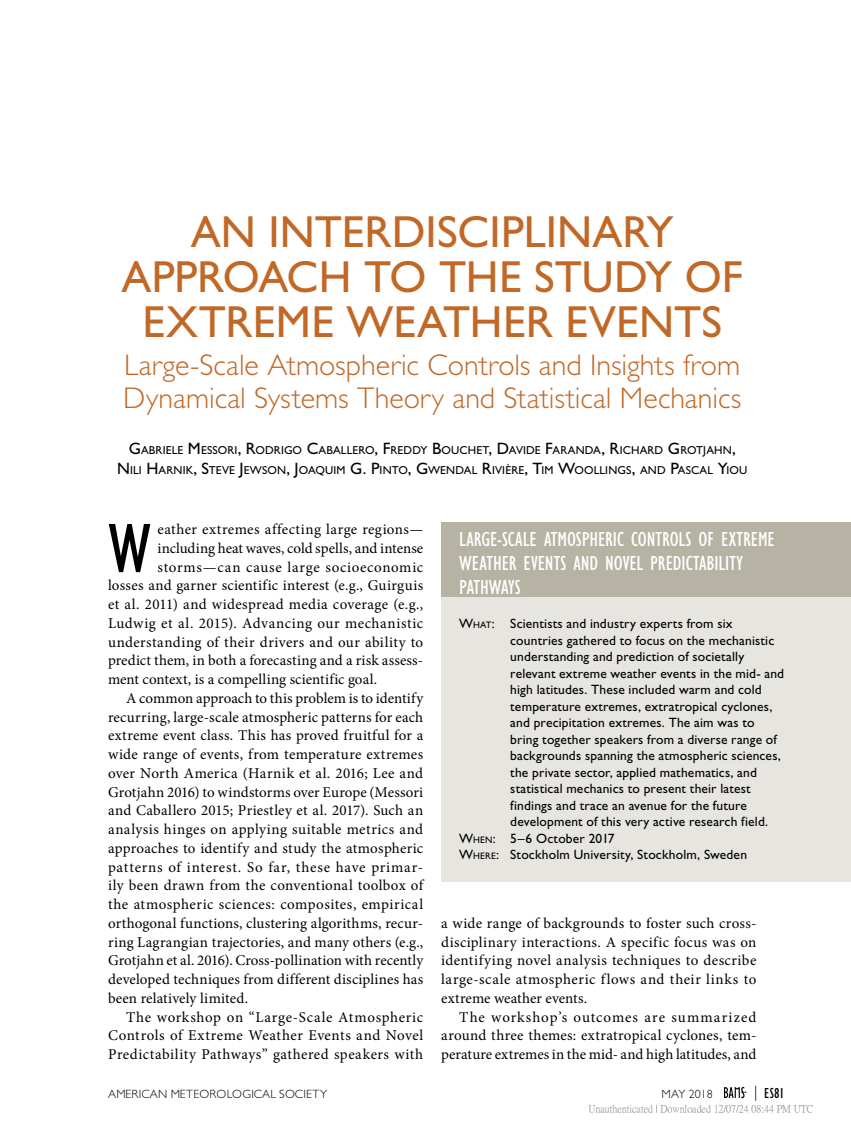
<style>
.page{position:relative;width:851px;height:1134px;background:#fff}
.page>*{position:absolute;margin:0;border:0;box-sizing:border-box;transform-origin:0 0}
.First_Paragraph_w_Dr{font:condensed 71.1px "Gill Sans Std";color:#000}
.Article_Title__Main{font:45px/45px "Gill Sans Std";color:#c16827;text-align:center}
.Article_Title__Sub{font:300 30px/33px "Gill Sans Std";color:#c16827}
.Sidebar_Title__R_col{font:condensed 21px/24px "Gill Sans Std";color:#fff}
.Body_Text{font:15px/18.8px "Minion Pro";letter-spacing:.02em;color:#000;text-align:justify}
.First_Paragraph_w_Dr-2{font:15px "Minion Pro";letter-spacing:.02em;color:#000}
.First_Paragraph_w_Dr-3{font:15px "Minion Pro";color:#000}
.First_Paragraph_w_Dr-4{font:15px "Minion Pro";letter-spacing:.05em;color:#000}
.t1{font:condensed 15px "Gill Sans Std";color:#000}
.Sidebar_First_Paragr{font:13.5px/16.5px "Gill Sans Std";letter-spacing:.015em;color:#000}
.t2{font:300 12px "Gill Sans Std";letter-spacing:.02em;color:#000}
.Authors{font:11.55px/19.5px "Gill Sans Std";letter-spacing:.01em;color:#000;text-align:center}
.t3{font:10.5px "P Ming Li U";color:rgb(0 0 0/.5)}
.s1{font-size:16.5px}
.s2{font-style:inherit}
.s3{font-size:9.45px}
.s4{font-weight:300;font-stretch:normal}
</style>
<div class="page">
<div style="left:441px;top:546px;width:409px;height:336px;background:#e7e5e0"></div>
<div style="left:441px;top:522px;width:409px;height:75px;background:#b6b3a4"></div>
<svg style="left:724px;top:1087px;width:22px;height:11px"></svg>
<p class="Article_Title__Main" style="left:121px;top:210px;width:623px">AN INTERDISCIPLINARY<br>APPROACH TO THE STUDY OF<br>EXTREME WEATHER EVENTS</p>
<p class="Article_Title__Sub" style="left:123px;top:348px;width:619px">Large-Scale Atmospheric Controls and Insights from<br>Dynamical Systems Theory and Statistical Mechanics</p>
<p class="Authors" style="left:117px;top:441px;width:632px"><span class="s1">G</span>ABRIELE <span class="s1">M</span>ESSORI<span class="s1">, R</span>ODRIGO <span class="s1">C</span>ABALLERO<span class="s1">, F</span>REDDY <span class="s1">B</span>OUC HET<span class="s1">, D</span>AVIDE <span class="s1">F</span>ARANDA<span class="s1">, R</span>IC HARD <span class="s1">G</span>ROTJAHN<span class="s1">,<br>N</span> ILI <span class="s1">H</span>ARNIK<span class="s1">, S</span>TEVE <span class="s1">J</span>EWSON<span class="s1">, J</span>OAQUIM <span class="s1">G. P</span>INTO<span class="s1">, G</span>WENDAL <span class="s1">R</span>IVIÈRE<span class="s1">, T</span>IM <span class="s1">W</span>OOLLINGS<span class="s1">,</span> AND <span class="s1">P</span>ASCAL <span class="s1">Y</span>IOU</p>
<p class="First_Paragraph_w_Dr" style="left:108px;top:510px;width:44px">W</p>
<p class="First_Paragraph_w_Dr-2" style="left:158px;top:519px;width:267px">eather extremes affecting large regions—</p>
<p class="First_Paragraph_w_Dr-3" style="left:158px;top:538px;width:267px">including heat waves, cold spells, and intense</p>
<p class="First_Paragraph_w_Dr-4" style="left:158px;top:557px;width:267px">storms—can cause large socioeconomic</p>
<p class="First_Paragraph_w_Dr-2" style="left:108px;top:575px;width:316px">losses and garner scientific interest (e.g., Guirguis</p>
<p class="First_Paragraph_w_Dr-2" style="left:108px;top:594px;width:316px">et al. 2011) and widespread media coverage (e.g.,</p>
<p class="First_Paragraph_w_Dr-2" style="left:108px;top:613px;width:317px">Ludwig et al. 2015). Advancing our mechanistic</p>
<p class="First_Paragraph_w_Dr-2" style="left:108px;top:632px;width:317px">understanding of their drivers and our ability to</p>
<p class="First_Paragraph_w_Dr-2" style="left:108px;top:650px;width:317px">predict them, in both a forecasting and a risk assess-</p>
<p class="First_Paragraph_w_Dr-2" style="left:108px;top:669px;width:270px">ment context, is a compelling scientific goal.</p>
<p class="Body_Text" style="left:108px;top:689px;width:317px;text-indent:18px">A common approach to this problem is to identify recurring, large-scale atmospheric patterns for each extreme event class. This has proved fruitful for a wide range of events, from temperature extremes over North America (Harnik et al. 2016; Lee and Grotjahn 2016) to windstorms over Europe (Messori and Caballero 2015; Priestley et al. 2017). Such an analysis hinges on applying suitable metrics and approaches to identify and study the atmospheric patterns of interest. So far, these have primar&shy;ily been drawn from the conventional toolbox of the atmospheric sciences: composites, empirical orthogonal functions, clustering algorithms, recur&shy;ring Lagrangian trajectories, and many others (e.g., Grotjahn et al. 2016). Cross-pollination with recently developed techniques from different disciplines has been relatively limited.</p>
<p class="Body_Text" style="left:108px;top:1007px;width:317px;text-indent:18px">The workshop on “Large-Scale Atmospheric Controls of Extreme Weather Events and Novel Predictability Pathways” gathered speakers with</p>
<p class="Sidebar_Title__R_col" style="left:459px;top:528px;width:317px">LARGE-SCALE ATMOSPHERIC CONTROLS OF EXTREME<br>WEATHER EVENTS AND NOVEL PREDICTABILITY<br>PATHWAYS</p>
<p class="Sidebar_First_Paragr" style="left:510px;top:616px;width:275px;text-indent:-51px"><span class="s2">W</span><span class="s3">HAT</span>: Scientists and industry experts from six countries gathered to focus on the mechanistic understanding and prediction of societally relevant extreme weather events in the mid- and high latitudes. These included warm and cold temperature extremes, extratropical cyclones, and precipitation extremes. The aim was to bring together speakers from a diverse range of backgrounds spanning the atmospheric sciences, the private sector, applied mathematics, and statistical mechanics to present their latest findings and trace an avenue for the future development of this very active research field.</p>
<p class="Sidebar_First_Paragr" style="left:459px;top:830px;width:157px"><span class="s2">W</span><span class="s3">HEN</span>: 5–6 October 2017</p>
<p class="Sidebar_First_Paragr" style="left:459px;top:847px;width:289px"><span class="s2">W</span><span class="s3">HERE</span>: Stockholm University, Stockholm, Sweden</p>
<p class="Body_Text" style="left:441px;top:914px;width:317px">a wide range of backgrounds to foster such cross&shy;disciplinary interactions. A specific focus was on identifying novel analysis techniques to describe large-scale atmospheric flows and their links to extreme weather events.</p>
<p class="Body_Text" style="left:441px;top:1007px;width:317px;text-indent:18px">The workshop’s outcomes are summarized around three themes: extratropical cyclones, tem&shy;perature extremes in the mid- and high latitudes, and</p>
<p class="t2" style="left:108px;top:1087px;width:220px">AMERICAN METEOROLOGICAL SOCIETY</p>
<p class="t2" style="left:661px;top:1087px;width:53px">MAY 2018</p>
<p class="t1" style="left:754px;top:1085px;width:32px"><span class="s4">|</span> ES81</p>
<p class="t3" style="left:588px;top:1103px;width:226px">Unauthenticated | Downloaded 12/07/24 08:44 PM UTC</p>
</div>
